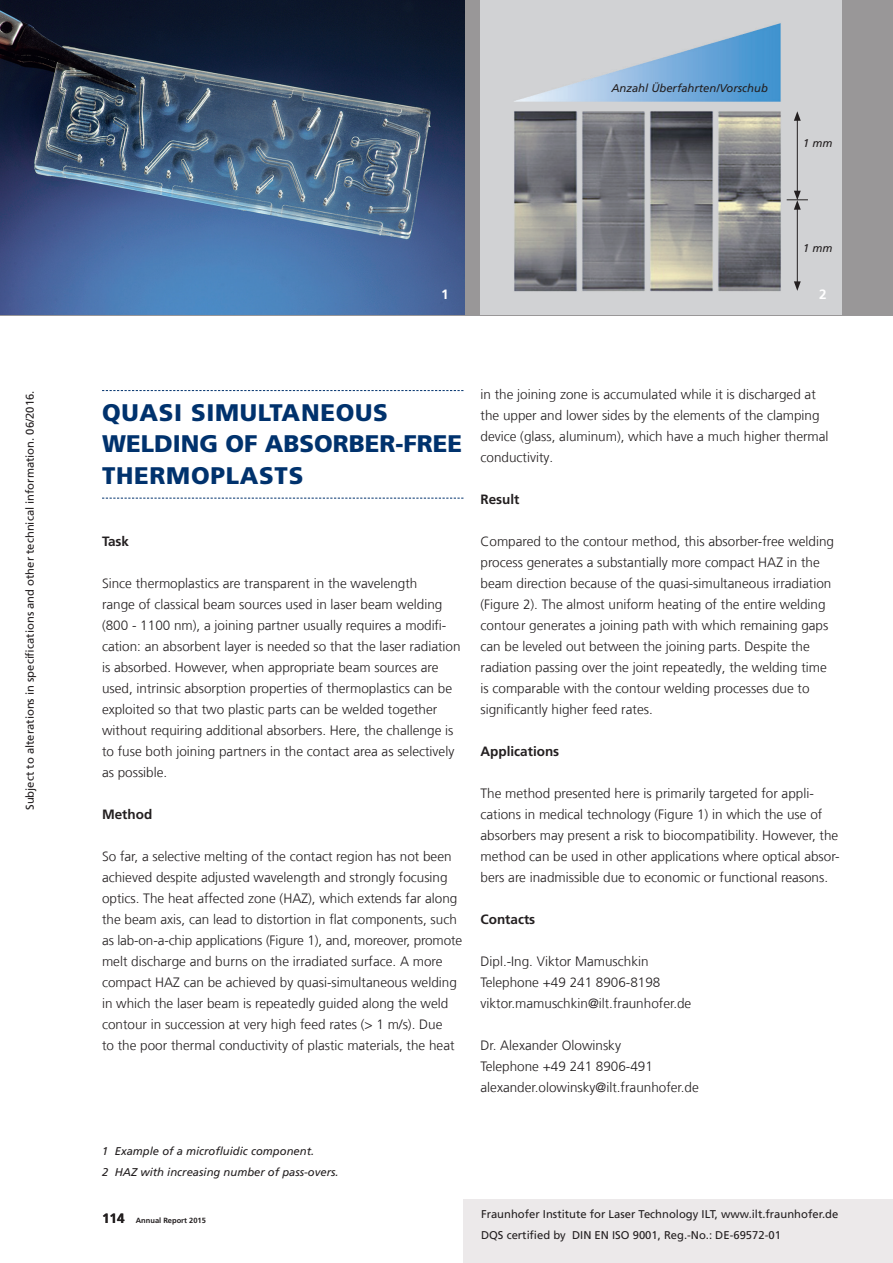
<style>
.page{position:relative;width:893px;height:1263px;background:#fff}
.page>*{position:absolute;margin:0;border:0;box-sizing:border-box;transform-origin:0 0}
.t1{font:900 24px/31.5px "Frutiger LT Com";letter-spacing:.03em;color:#00326d}
.t2{font:300 13.5px/21px "Frutiger LT Com";color:#231f20}
.t3{font:700 13.5px "Frutiger LT Com";color:#231f20}
.t4{font:700 13.5px "Frutiger LT Com";color:#fff}
.t5{font:11.25px/21px "Frutiger LT Com";color:#231f20}
.t6{font:italic 11.25px/21px "Frutiger LT Com";color:#231f20}
.t7{font:700 7.5px "Frutiger LT Com";color:#231f20}
.s1{font-size:13.5px}
</style>
<div class="page">
<div style="left:463px;top:1199px;width:430px;height:64px;background:#ece9ea"></div>
<div style="left:0;top:0;width:893px;height:315px;background:#999798"></div>
<img style="left:0;top:0;width:464px;height:315px">
<svg style="left:102px;top:390px;width:361px;height:1px"></svg>
<svg style="left:102px;top:498px;width:361px;height:1px"></svg>
<img style="left:480px;top:0;width:362px;height:315px">
<hr style="left:797px;top:118px;width:1px;height:75px;background:#231f20">
<svg style="left:794px;top:111px;width:7px;height:10px"></svg>
<hr style="left:797px;top:207px;width:1px;height:77px;background:#231f20">
<svg style="left:787px;top:191px;width:21px;height:19px"></svg>
<svg style="left:794px;top:281px;width:7px;height:10px"></svg>
<p class="t5" style="left:20px;top:810px;width:421px;rotate:-90deg">Subject to alterations in specifications and other technical information. 06/2016.</p>
<p class="t6" style="left:611px;top:77px;width:158px">Anzahl Überfahrten/Vorschub</p>
<p class="t6" style="left:803px;top:133px;width:31px">1 mm</p>
<p class="t4" style="left:441px;top:286px;width:9px">1</p>
<p class="t6" style="left:803px;top:238px;width:31px">1 mm</p>
<p class="t4" style="left:819px;top:286px;width:9px">2</p>
<h1 class="t1" style="left:102px;top:397px;width:362px">QUASI SIMULTANEOUS<br>WELDING OF ABSORBER-FREE<br>THERMOPLASTS</h1>
<p class="t3" style="left:102px;top:533px;width:29px">Task</p>
<p class="t2" style="left:102px;top:573px;width:360px">Since thermoplastics are transparent in the wavelength<br>range of classical beam sources used in laser beam welding (800 - 1100 nm), a joining partner usually requires a modifi&shy;cation: an absorbent layer is needed so that the laser radiation is absorbed. However, when appropriate beam sources are used, intrinsic absorption properties of thermoplastics can be exploited so that two plastic parts can be welded together without requiring additional absorbers. Here, the challenge is to fuse both joining partners in the contact area as selectively as possible.</p>
<p class="t3" style="left:102px;top:806px;width:52px">Method</p>
<p class="t2" style="left:102px;top:846px;width:362px">So far, a selective melting of the contact region has not been achieved despite adjusted wavelength and strongly focusing optics. The heat affected zone (HAZ), which extends far along the beam axis, can lead to distortion in flat components, such as lab-on-a-chip applications (Figure 1), and, moreover, promote melt discharge and burns on the irradiated surface. A more compact HAZ can be achieved by quasi-simultaneous welding in which the laser beam is repeatedly guided along the weld contour in succession at very high feed rates (&gt; 1 m/s). Due<br>to the poor thermal conductivity of plastic materials, the heat</p>
<p class="t2" style="left:480px;top:384px;width:350px">in the joining zone is accumulated while it is discharged at the upper and lower sides by the elements of the clamping device (glass, aluminum), which have a much higher thermal conductivity.</p>
<p class="t3" style="left:480px;top:492px;width:41px">Result</p>
<p class="t2" style="left:480px;top:531px;width:355px">Compared to the contour method, this absorber-free welding process generates a substantially more compact HAZ in the beam direction because of the quasi-simultaneous irradiation (Figure 2). The almost uniform heating of the entire welding contour generates a joining path with which remaining gaps can be leveled out between the joining parts. Despite the radiation passing over the joint repeatedly, the welding time is comparable with the contour welding processes due to significantly higher feed rates.</p>
<p class="t3" style="left:480px;top:744px;width:80px">Applications</p>
<p class="t2" style="left:480px;top:783px;width:361px">The method presented here is primarily targeted for appli&shy;cations in medical technology (Figure 1) in which the use of absorbers may present a risk to biocompatibility. However, the method can be used in other applications where optical absor&shy;bers are inadmissible due to economic or functional reasons.</p>
<p class="t3" style="left:480px;top:912px;width:56px">Contacts</p>
<p class="t2" style="left:480px;top:951px;width:212px">Dipl.-Ing. Viktor Mamuschkin<br>Telephone +49 241 8906-8198 viktor.mamuschkin@ilt.fraunhofer.de</p>
<p class="t2" style="left:480px;top:1035px;width:220px">Dr. Alexander Olowinsky<br>Telephone +49 241 8906-491 alexander.olowinsky@ilt.fraunhofer.de</p>
<p class="t6" style="left:102px;top:1141px;width:238px">1 Example of a microfluidic component.<br>2 HAZ with increasing number of pass-overs.</p>
<p class="t7" style="left:102px;top:1216px;width:105px"><span class="s1">114</span> Annual Report 2015</p>
<p class="t5" style="left:481px;top:1204px;width:359px">Fraunhofer Institute for Laser Technology ILT, www.ilt.fraunhofer.de<br>DQS certified by DIN EN ISO 9001, Reg.-No.: DE-69572-01</p>
</div>
